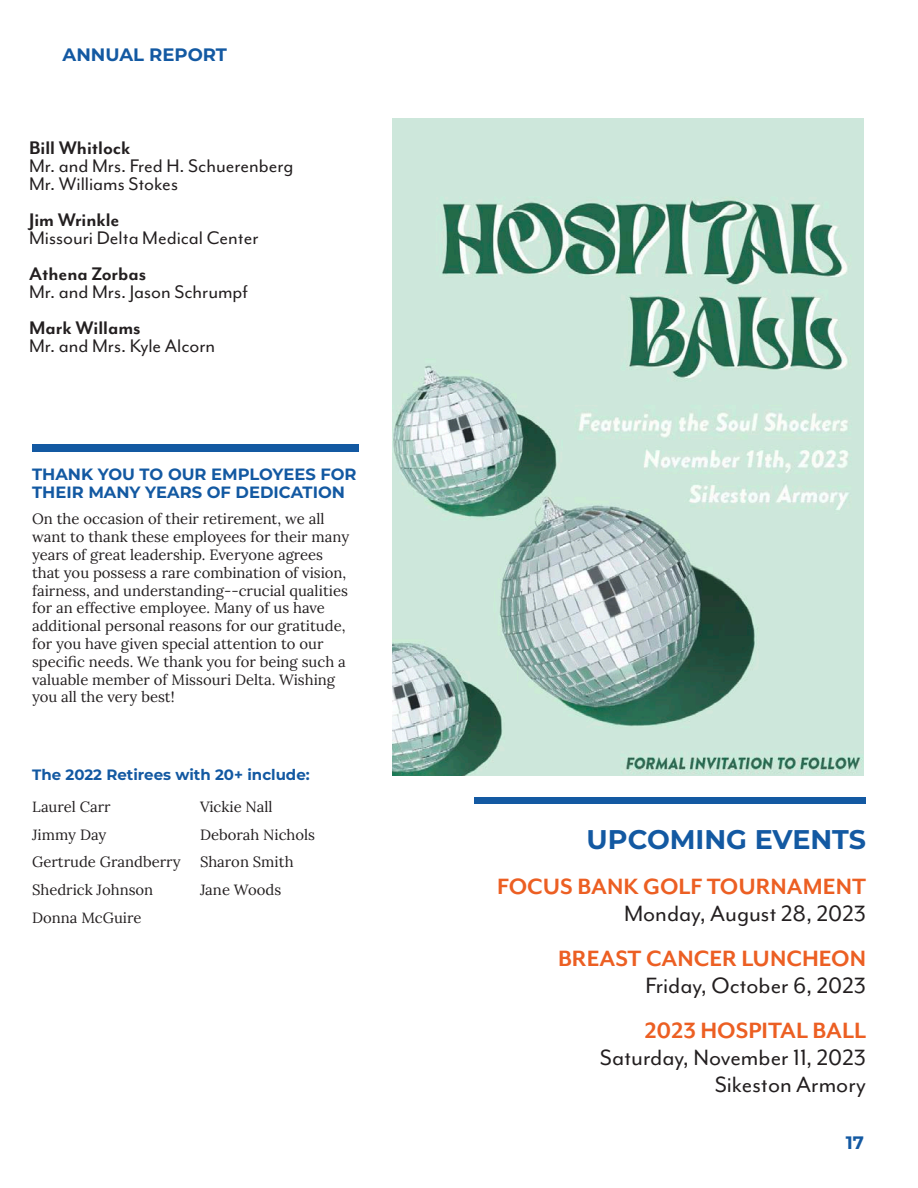
<style>
.page{position:relative;width:918px;height:1188px;background:#fff}
.page>*{position:absolute;margin:0;border:0;box-sizing:border-box;transform-origin:0 0}
.Body_-_title{font:700 27px "Montserrat";color:#1359a2}
.t1{font:25.5px "Mr Eaves Mod OT";color:#231f20}
.t2{font:700 25.5px "Mr Eaves Mod OT";color:#ec5f23}
.t3{font:21px "Mr Eaves Mod OT";color:#231f20}
.t4{font:700 21px "Mr Eaves Mod OT";color:#231f20}
.t5{font:700 18px "Montserrat";color:#1359a2}
.Body_-_title-2{font:700 16.35px/17.9px "Montserrat";color:#1359a2}
.Subtitle{font:700 15px "Montserrat";color:#1359a2}
.Subtitle-2{font:14.85px/17.9px "Lora";color:#231f20}
</style>
<div class="page">
<img style="left:392px;top:118px;width:472px;height:657px">
<div style="left:475px;top:797px;width:391px;height:7px;background:#1359a2"></div>
<div style="left:32px;top:445px;width:327px;height:7px;background:#1359a2"></div>
<p class="t5" style="left:63px;top:41px;width:166px">ANNUAL REPORT</p>
<p class="t4" style="left:29px;top:136px;width:103px">Bill Whitlock</p>
<p class="t3" style="left:29px;top:154px;width:266px">Mr. and Mrs. Fred H. Schuerenberg</p>
<p class="t3" style="left:29px;top:172px;width:150px">Mr. Williams Stokes</p>
<p class="t4" style="left:29px;top:208px;width:92px">Jim Wrinkle</p>
<p class="t3" style="left:29px;top:226px;width:231px">Missouri Delta Medical Center</p>
<p class="t4" style="left:29px;top:262px;width:119px">Athena Zorbas</p>
<p class="t3" style="left:29px;top:280px;width:220px">Mr. and Mrs. Jason Schrumpf</p>
<p class="t4" style="left:29px;top:316px;width:113px">Mark Willams</p>
<p class="t3" style="left:29px;top:334px;width:188px">Mr. and Mrs. Kyle Alcorn</p>
<p class="Body_-_title-2" style="left:32px;top:464px;width:326px">THANK YOU TO OUR EMPLOYEES FOR<br>THEIR MANY YEARS OF DEDICATION</p>
<p class="Subtitle-2" style="left:32px;top:509px;width:319px">On the occasion of their retirement, we all want to thank these employees for their many years of great leadership. Everyone agrees that you possess a rare combination of vision, fairness, and understanding--crucial qualities for an effective employee. Many of us have additional personal reasons for our gratitude, for you have given special attention to our specific needs. We thank you for being such a valuable member of Missouri Delta. Wishing you all the very best!</p>
<p class="Subtitle" style="left:32px;top:764px;width:279px">The 2022 Retirees with 20+ include:</p>
<p class="Subtitle-2" style="left:32px;top:797px;width:80px">Laurel Carr</p>
<p class="Subtitle-2" style="left:32px;top:825px;width:76px">Jimmy Day</p>
<p class="Subtitle-2" style="left:32px;top:852px;width:150px">Gertrude Grandberry</p>
<p class="Subtitle-2" style="left:32px;top:880px;width:123px">Shedrick Johnson</p>
<p class="Subtitle-2" style="left:32px;top:908px;width:111px">Donna McGuire</p>
<p class="Subtitle-2" style="left:200px;top:797px;width:74px">Vickie Nall</p>
<p class="Subtitle-2" style="left:200px;top:825px;width:117px">Deborah Nichols</p>
<p class="Subtitle-2" style="left:200px;top:852px;width:95px">Sharon Smith</p>
<p class="Subtitle-2" style="left:200px;top:880px;width:83px">Jane Woods</p>
<p class="Body_-_title" style="left:587px;top:820px;width:281px">UPCOMING EVENTS</p>
<p class="t2" style="left:497px;top:872px;width:370px">FOCUS BANK GOLF TOURNAMENT</p>
<p class="t1" style="left:624px;top:899px;width:243px">Monday, August 28, 2023</p>
<p class="t2" style="left:558px;top:944px;width:309px">BREAST CANCER LUNCHEON</p>
<p class="t1" style="left:645px;top:971px;width:222px">Friday, October 6, 2023</p>
<p class="t2" style="left:645px;top:1016px;width:223px">2023 HOSPITAL BALL</p>
<p class="t1" style="left:600px;top:1043px;width:268px">Saturday, November 11, 2023</p>
<p class="t1" style="left:715px;top:1070px;width:153px">Sikeston Armory</p>
<p class="t5" style="left:846px;top:1130px;width:20px">17</p>
</div>
